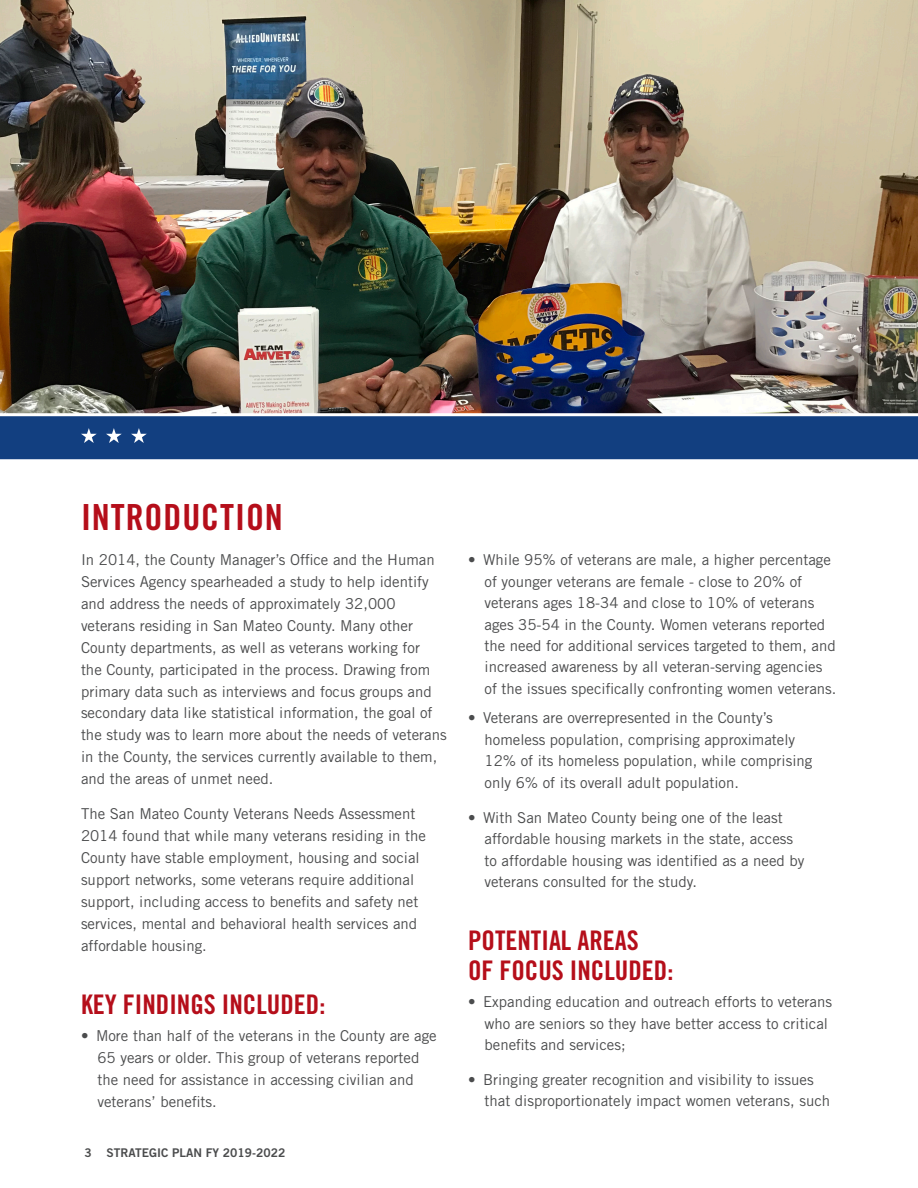
<style>
.page{position:relative;width:918px;height:1188px;background:#fff}
.page>*{position:absolute;margin:0;border:0;box-sizing:border-box;transform-origin:0 0}
.section_title{font:36px "Trade Gothic Bold Cond Twenty";letter-spacing:.025em;color:#b50e1a}
.subhed_1{font:27px/30.5px "Trade Gothic Bold Cond Twenty";color:#b50e1a}
.t1{font:15px/21.9px "Trade Gothic";color:#4b4c4d}
.t2{font:12px "Trade Gothic Bold Two";color:#4b4c4d}
</style>
<div class="page">
<img style="left:0;top:0;width:918px;height:413px">
<svg style="left:0;top:413px;width:918px;height:47px;background:#254e8a"></svg>
<svg style="left:81px;top:428px;width:16px;height:15px"></svg>
<svg style="left:106px;top:428px;width:16px;height:15px"></svg>
<svg style="left:131px;top:428px;width:16px;height:15px"></svg>
<p class="section_title" style="left:81px;top:496px;width:203px">INTRODUCTION</p>
<p class="t1" style="left:81px;top:549px;width:367px">In 2014, the County Manager’s Office and the Human Services Agency spearheaded a study to help identify and address the needs of approximately 32,000 veterans residing in San Mateo County. Many other County departments, as well as veterans working for<br>the County, participated in the process. Drawing from primary data such as interviews and focus groups and secondary data like statistical information, the goal of the study was to learn more about the needs of veterans in the County, the services currently available to them, and the areas of unmet need.</p>
<p class="t1" style="left:81px;top:803px;width:346px">The San Mateo County Veterans Needs Assessment 2014 found that while many veterans residing in the County have stable employment, housing and social support networks, some veterans require additional support, including access to benefits and safety net services, mental and behavioral health services and affordable housing.</p>
<p class="subhed_1" style="left:81px;top:989px;width:246px">KEY FINDINGS INCLUDED:</p>
<p class="t1" style="left:98px;top:1025px;width:341px;text-indent:-16px">• More than half of the veterans in the County are age 65 years or older. This group of veterans reported the need for assistance in accessing civilian and veterans’ benefits.</p>
<p class="t2" style="left:85px;top:1145px;width:202px">3 STRATEGIC PLAN FY 2019-2022</p>
<p class="t1" style="left:485px;top:549px;width:354px;line-height:21.5px;text-indent:-16px">• While 95% of veterans are male, a higher percentage of younger veterans are female - close to 20% of veterans ages 18-34 and close to 10% of veterans ages 35-54 in the County. Women veterans reported the need for additional services targeted to them, and increased awareness by all veteran-serving agencies of the issues specifically confronting women veterans.</p>
<p class="t1" style="left:485px;top:707px;width:329px;line-height:21.5px;text-indent:-16px">• Veterans are overrepresented in the County’s homeless population, comprising approximately 12% of its homeless population, while comprising only 6% of its overall adult population.</p>
<p class="t1" style="left:485px;top:806px;width:321px;line-height:21.5px;text-indent:-16px">• With San Mateo County being one of the least affordable housing markets in the state, access to affordable housing was identified as a need by veterans consulted for the study.</p>
<p class="subhed_1" style="left:468px;top:925px;width:207px">POTENTIAL AREAS<br>OF FOCUS INCLUDED:</p>
<p class="t1" style="left:485px;top:991px;width:349px;line-height:21.5px;text-indent:-16px">• Expanding education and outreach efforts to veterans who are seniors so they have better access to critical benefits and services;</p>
<p class="t1" style="left:485px;top:1069px;width:347px;line-height:21.5px;text-indent:-16px">• Bringing greater recognition and visibility to issues that disproportionately impact women veterans, such</p>
</div>
